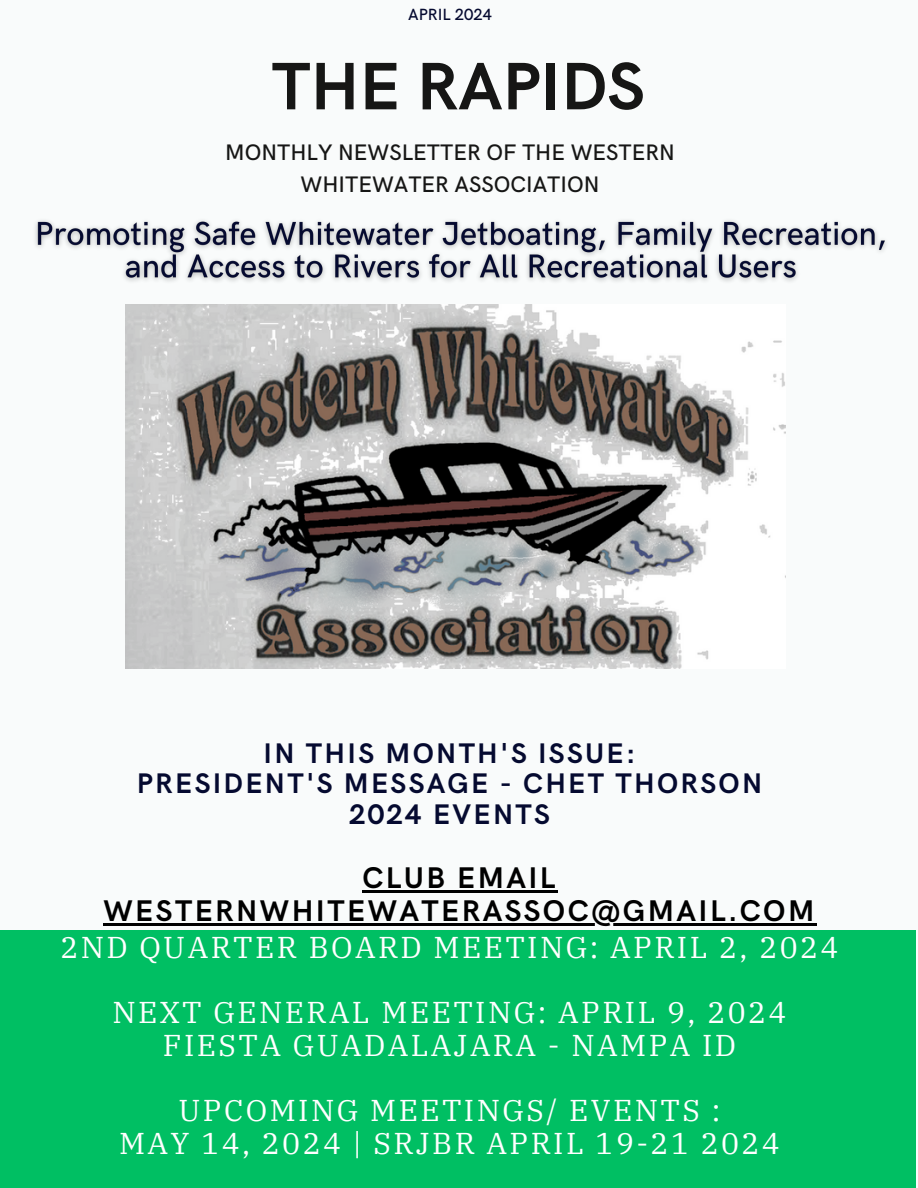
<style>
.page{position:relative;width:918px;height:1188px;background:#f9fbfb}
.page>*{position:absolute;margin:0;border:0;box-sizing:border-box;transform-origin:0 0}
.t1{font:700 67.35px "HK Grotesk";color:#161615}
.t2{font:30px/32.7px "IBM Plex Serif";letter-spacing:.08em;color:#fff;text-align:center}
.t3{font:700 30px "HK Grotesk";letter-spacing:.08em;color:#000}
.t4{font:700 28.35px/30.3px "HK Grotesk";letter-spacing:.08em;color:#050a30;text-align:center}
.t5{font:500 22.5px/31.5px "HK Grotesk";color:#161615;text-align:center}
.t6{font:500 16.35px "HK Grotesk";color:#050a30}
</style>
<div class="page">
<img style="left:126px;top:304px;width:659px;height:365px">
<div style="left:0;top:930px;width:916px;height:258px;background:#00bf63"></div>
<hr style="left:362px;top:891px;width:196px;height:2px;background:#000">
<hr style="left:104px;top:923px;width:713px;height:3px;background:#000">
<img style="left:35px;top:220px;width:851px;height:62px">
<p class="t6" style="left:408px;top:5px;width:85px">APRIL 2024</p>
<h1 class="t1" style="left:272px;top:49px;width:375px">THE RAPIDS</h1>
<p class="t5" style="left:225px;top:138px;width:451px">MONTHLY NEWSLETTER OF THE WESTERN<br>WHITEWATER ASSOCIATION</p>
<h5 class="t4" style="left:137px;top:739px;width:627px">IN THIS MONTH'S ISSUE:<br>PRESIDENT'S MESSAGE - CHET THORSON<br>2024 EVENTS</h5>
<h2 class="t3" style="left:362px;top:861px;width:195px">CLUB EMAIL</h2>
<h3 class="t3" style="left:104px;top:894px;width:712px">WESTERNWHITEWATERASSOC@GMAIL.COM</h3>
<h3 class="t2" style="left:60px;top:930px;width:780px">2ND QUARTER BOARD MEETING: APRIL 2, 2024</h3>
<h3 class="t2" style="left:112px;top:995px;width:676px">NEXT GENERAL MEETING: APRIL 9, 2024<br>FIESTA GUADALAJARA - NAMPA ID</h3>
<p class="t2" style="left:119px;top:1093px;width:662px">UPCOMING MEETINGS/ EVENTS :<br>MAY 14, 2024 | SRJBR APRIL 19-21 2024</p>
</div>
